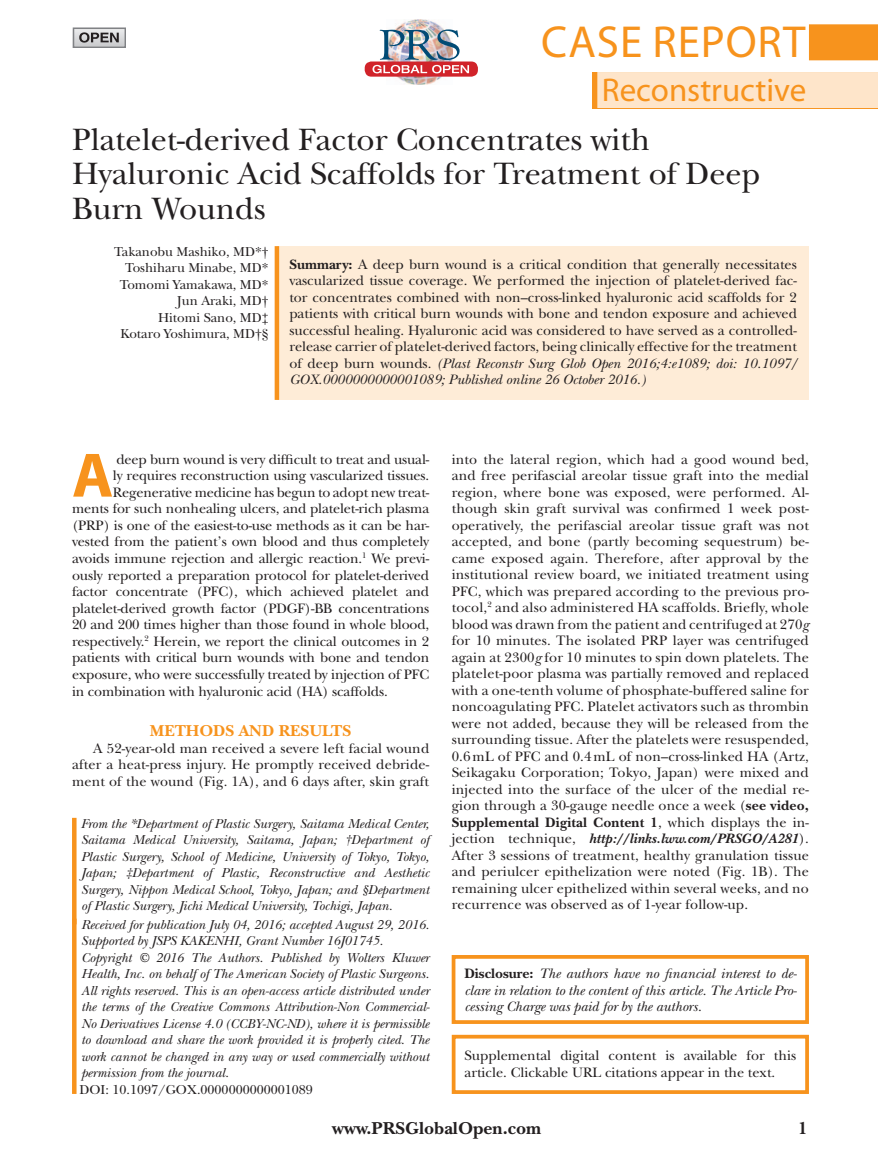
<style>
.page{position:relative;width:878px;height:1175px;background:#fff}
.page>*{position:absolute;margin:0;border:0;box-sizing:border-box;transform-origin:0 0}
.t1{font:700 63.15px "Myriad Pro";color:#f7931d}
.t2{font:45px "Myriad Pro";letter-spacing:.02em;color:#f7931d}
.t3{font:33px "Myriad Pro";color:#f7931d}
.t4{font:32.25px/34.5px "New Baskerville";color:#231f20}
.t5{font:700 18px "New Baskerville";color:#231f20}
.t6{font:700 16.5px "New Baskerville";color:#f7931d}
.t7{font:14.25px/16.5px "New Baskerville";letter-spacing:-.01em;color:#231f20;text-align:justify}
.t8{font:italic 14.25px/16.5px "New Baskerville";color:#231f20;text-align:justify}
.t9{font:italic 13.5px/16.5px "New Baskerville";color:#231f20;text-align:justify}
.t10{font:13.5px/16.5px "New Baskerville";color:#231f20;text-align:right}
.s1{font-weight:700}
.s2{font-style:italic}
.s3{font-weight:700;font-style:italic}
.s4{font-weight:700;font-style:normal}
</style>
<div class="page">
<div style="left:73px;top:28px;width:52px;height:20px;border:2px solid #808285"></div>
<svg style="left:79px;top:32px;width:40px;height:11px"></svg>
<img style="left:395px;top:20px;width:49px;height:64px">
<svg style="left:364px;top:61px;width:114px;height:16px"></svg>
<img style="left:372px;top:29px;width:97px;height:44px">
<div style="left:451px;top:955px;width:357px;height:69px;border:4px solid #f7931d"></div>
<hr style="left:72px;top:818px;width:4px;height:106px;background:#f7931d">
<hr style="left:72px;top:918px;width:4px;height:175px;background:#f7931d">
<div style="left:277px;top:246px;width:531px;height:154px;background:#feecd7"></div>
<div style="left:274px;top:246px;width:5px;height:154px;background:#f7931d"></div>
<div style="left:597px;top:72px;width:281px;height:36px;background:#fee5ca"></div>
<div style="left:452px;top:1034px;width:356px;height:60px;border:4px solid #f7931d"></div>
<div style="left:808px;top:24px;width:70px;height:36px;background:#f7931d"></div>
<h2 class="t2" style="left:541px;top:14px;width:266px">Case Report</h2>
<h3 class="t3" style="left:602px;top:69px;width:206px">Reconstructive</h3>
<h3 class="t4" style="left:72px;top:122px;width:689px">Platelet-derived Factor Concentrates with<br>Hyaluronic Acid Scaffolds for Treatment of Deep<br>Burn Wounds</h3>
<p class="t10" style="left:114px;top:243px;width:156px">Takanobu Mashiko, MD*†<br>Toshiharu Minabe, MD*<br>Tomomi Yamakawa, MD*<br>Jun Araki, MD†<br>Hitomi Sano, MD‡<br>Kotaro Yoshimura, MD†§</p>
<p class="t7" style="left:289px;top:256px;width:509px"><span class="s1">Summary:</span> A deep burn wound is a critical condition that generally necessitates vascularized tissue coverage. We performed the injection of platelet-derived fac&shy;tor concentrates combined with non–cross-linked hyaluronic acid scaffolds for 2 patients with critical burn wounds with bone and tendon exposure and achieved successful healing. Hyaluronic acid was considered to have served as a controlled&shy;release carrier of platelet-derived factors, being clinically effective for the treatment of deep burn wounds. <span class="s2">(Plast Reconstr Surg Glob Open 2016;4:e1089; doi: 10.1097/ GOX.0000000000001089; Published online 26 October 2016.)</span></p>
<h1 class="t1" style="left:72px;top:434px;width:43px">A</h1>
<p class="t7" style="left:116px;top:451px;width:314px">deep burn wound is very difficult to treat and usual-</p>
<p class="t7" style="left:113px;top:467px;width:318px">ly requires reconstruction using vascularized tissues.</p>
<p class="t7" style="left:113px;top:484px;width:318px">Regenerative medicine has begun to adopt new treat-</p>
<p class="t7" style="left:72px;top:500px;width:359px">ments for such nonhealing ulcers, and platelet-rich plasma</p>
<p class="t7" style="left:72px;top:517px;width:359px">(PRP) is one of the easiest-to-use methods as it can be har-</p>
<p class="t7" style="left:72px;top:533px;width:358px">vested from the patient’s own blood and thus completely</p>
<p class="t7" style="left:72px;top:550px;width:359px">avoids immune rejection and allergic reaction.<sup>1</sup> We previ-</p>
<p class="t7" style="left:72px;top:567px;width:359px">ously reported a preparation protocol for platelet-derived</p>
<p class="t7" style="left:72px;top:583px;width:358px">factor concentrate (PFC), which achieved platelet and</p>
<p class="t7" style="left:72px;top:600px;width:358px">platelet-derived growth factor (PDGF)-BB concentrations</p>
<p class="t7" style="left:72px;top:616px;width:358px">20 and 200 times higher than those found in whole blood,</p>
<p class="t7" style="left:72px;top:633px;width:358px">respectively.<sup>2</sup> Herein, we report the clinical outcomes in 2</p>
<p class="t7" style="left:72px;top:649px;width:359px">patients with critical burn wounds with bone and tendon</p>
<p class="t7" style="left:72px;top:666px;width:358px">exposure, who were successfully treated by injection of PFC</p>
<p class="t7" style="left:72px;top:683px;width:317px">in combination with hyaluronic acid (HA) scaffolds.</p>
<p class="t6" style="left:150px;top:721px;width:203px">METHODS AND RESULTS</p>
<p class="t7" style="left:72px;top:740px;width:359px;text-indent:21px">A 52-year-old man received a severe left facial wound after a heat-press injury. He promptly received debride&shy;ment of the wound (Fig. 1A), and 6 days after, skin graft</p>
<p class="t9" style="left:81px;top:815px;width:350px">From the *Department of Plastic Surgery, Saitama Medical Center, Saitama Medical University, Saitama, Japan; †Department of Plastic Surgery, School of Medicine, University of Tokyo, Tokyo, Japan; ‡Department of Plastic, Reconstructive and Aesthetic Surgery, Nippon Medical School, Tokyo, Japan; and §Department of Plastic Surgery, Jichi Medical University, Tochigi, Japan.</p>
<p class="t9" style="left:81px;top:916px;width:350px;text-align:left">Received for publication July 04, 2016; accepted August 29, 2016.<br>Supported by JSPS KAKENHI, Grant Number 16J01745.<br>Copyright © 2016 The Authors. Published by Wolters Kluwer Health, Inc. on behalf of The American Society of Plastic Surgeons.<br>All rights reserved. This is an open-access article distributed under the terms of the Creative Commons Attribution-Non Commercial-No Derivatives License 4.0 (CCBY-NC-ND), where it is permissible to download and share the work provided it is properly cited. The work cannot be changed in any way or used commercially without permission from the journal.</p>
<p class="t10" style="left:80px;top:1081px;width:235px">DOI: 10.1097/GOX.0000000000001089</p>
<p class="t7" style="left:451px;top:451px;width:359px">into the lateral region, which had a good wound bed, and free perifascial areolar tissue graft into the medial region, where bone was exposed, were performed. Al&shy;though skin graft survival was confirmed 1 week post&shy;operatively, the perifascial areolar tissue graft was not accepted, and bone (partly becoming sequestrum) be&shy;came exposed again. Therefore, after approval by the institutional review board, we initiated treatment using PFC, which was prepared according to the previous pro&shy;tocol,<sup>2</sup> and also administered HA scaffolds. Briefly, whole blood was drawn from the patient and centrifuged at 270<span class="s2">g </span>for 10 minutes. The isolated PRP layer was centrifuged again at 2300<span class="s2">g</span> for 10 minutes to spin down platelets. The platelet-poor plasma was partially removed and replaced with a one-tenth volume of phosphate-buffered saline for noncoagulating PFC. Platelet activators such as thrombin were not added, because they will be released from the surrounding tissue. After the platelets were resuspended, 0.6 mL of PFC and 0.4 mL of non–cross-linked HA (Artz, Seikagaku Corporation; Tokyo, Japan) were mixed and injected into the surface of the ulcer of the medial re&shy;gion through a 30-gauge needle once a week (<span class="s1">see video, Supplemental Digital Content 1</span>, which displays the in&shy;jection technique, <span class="s3">http://links.lww.com/PRSGO/A281</span>).<br>After 3 sessions of treatment, healthy granulation tissue and periulcer epithelization were noted (Fig. 1B). The remaining ulcer epithelized within several weeks, and no recurrence was observed as of 1-year follow-up.</p>
<p class="t8" style="left:464px;top:965px;width:334px"><span class="s4">Disclosure:</span> The authors have no financial interest to de&shy;clare in relation to the content of this article. The Article Pro&shy;cessing Charge was paid for by the authors.</p>
<p class="t7" style="left:464px;top:1047px;width:333px">Supplemental digital content is available for this article. Clickable URL citations appear in the text.</p>
<p class="t5" style="left:332px;top:1118px;width:210px">www.PRSGlobalOpen.com</p>
<p class="t5" style="left:798px;top:1118px;width:11px">1</p>
</div>
